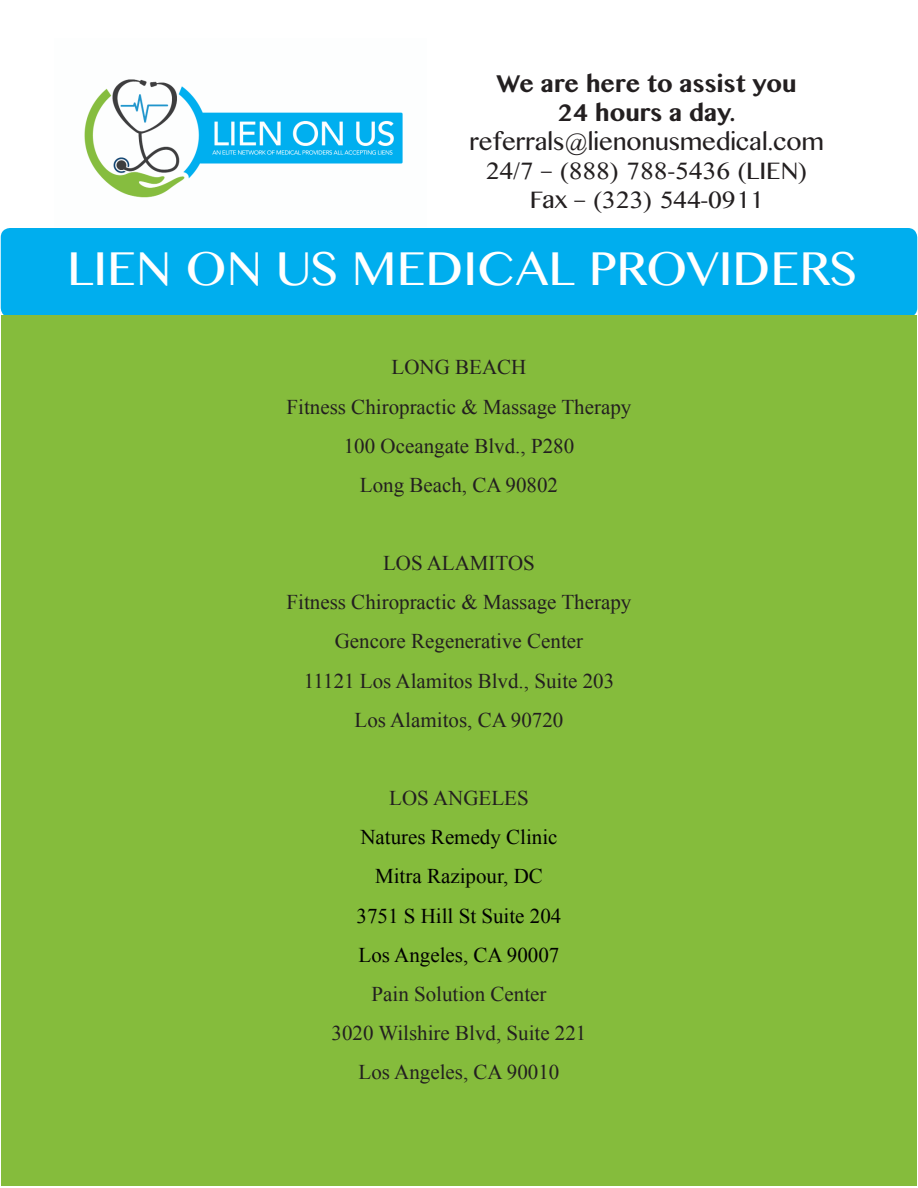
<style>
.page{position:relative;width:918px;height:1188px;background:#fff}
.page>*{position:absolute;margin:0;border:0;box-sizing:border-box;transform-origin:0 0}
.t1{font:48px "Myanmar MN";color:#fff}
.t2{font:24px "Myanmar MN";color:#231f20}
.t3{font:700 24px "Myanmar MN";color:#231f20}
.t4{font:21px "Times New Roman";color:#231f20}
.t5{font:21px "Times New Roman";color:#000}
</style>
<div class="page">
<img style="left:84px;top:79px;width:319px;height:119px">
<div style="left:1px;top:228px;width:916px;height:89px;background:#00aeee;border-radius:9px"></div>
<div style="left:1px;top:315px;width:915px;height:871px;background:#85bc3c"></div>
<p class="t3" style="left:497px;top:70px;width:301px">We are here to assist you</p>
<p class="t3" style="left:557px;top:99px;width:180px">24 hours a day.</p>
<p class="t2" style="left:469px;top:128px;width:356px">referrals@lienonusmedical.com</p>
<p class="t2" style="left:486px;top:156px;width:323px">24/7 – (888) 788-5436 (LIEN)</p>
<p class="t2" style="left:530px;top:185px;width:235px">Fax – (323) 544-0911</p>
<p class="t1" style="left:67px;top:241px;width:791px">LIEN ON US MEDICAL PROVIDERS</p>
<p class="t4" style="left:392px;top:353px;width:136px">LONG BEACH</p>
<p class="t4" style="left:287px;top:392px;width:346px">Fitness Chiropractic &amp; Massage Therapy</p>
<p class="t4" style="left:344px;top:432px;width:232px">100 Oceangate Blvd., P280</p>
<p class="t4" style="left:360px;top:471px;width:200px">Long Beach, CA 90802</p>
<p class="t4" style="left:383px;top:549px;width:153px">LOS ALAMITOS</p>
<p class="t4" style="left:287px;top:588px;width:346px">Fitness Chiropractic &amp; Massage Therapy</p>
<p class="t4" style="left:335px;top:627px;width:250px">Gencore Regenerative Center</p>
<p class="t4" style="left:304px;top:666px;width:312px">11121 Los Alamitos Blvd., Suite 203</p>
<p class="t4" style="left:355px;top:706px;width:210px">Los Alamitos, CA 90720</p>
<p class="t4" style="left:389px;top:784px;width:141px">LOS ANGELES</p>
<p class="t5" style="left:360px;top:823px;width:199px">Natures Remedy Clinic</p>
<p class="t5" style="left:375px;top:862px;width:169px">Mitra Razipour, DC</p>
<p class="t5" style="left:357px;top:901px;width:206px">3751 S Hill St Suite 204</p>
<p class="t5" style="left:359px;top:941px;width:202px">Los Angeles, CA 90007</p>
<p class="t4" style="left:372px;top:980px;width:177px">Pain Solution Center</p>
<p class="t4" style="left:332px;top:1019px;width:256px">3020 Wilshire Blvd, Suite 221</p>
<p class="t4" style="left:359px;top:1058px;width:202px">Los Angeles, CA 90010</p>
</div>
